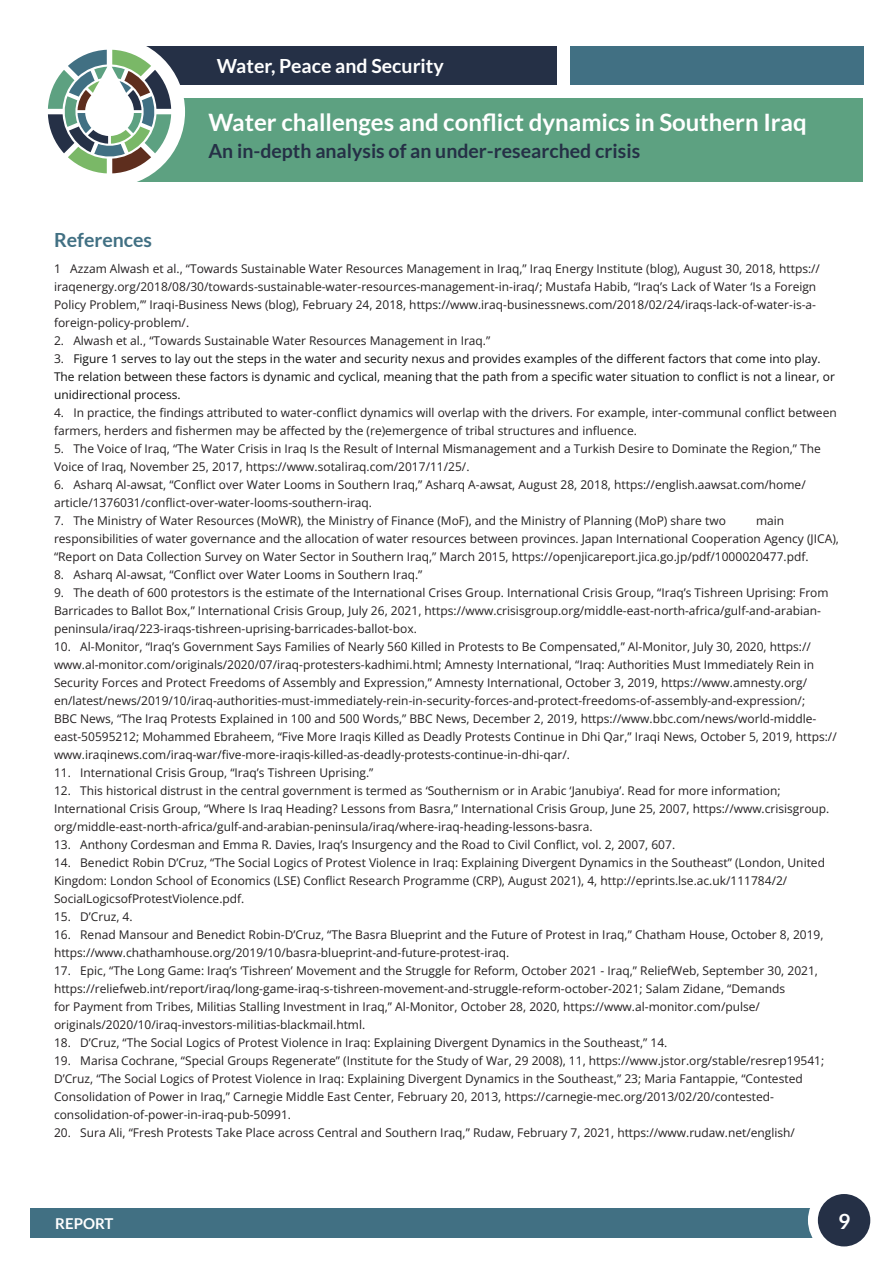
<style>
.page{position:relative;width:893px;height:1263px;background:#fff}
.page>*{position:absolute;margin:0;border:0;box-sizing:border-box;transform-origin:0 0}
.t1{font:700 24px "Lato";color:#fff}
.t2{font:700 21px "Lato";color:#fff}
.t3{font:700 19.5px "Lato";color:#253046}
.t4{font:700 19.5px "Lato";color:#fff}
.t5{font:700 19.5px "Lato";color:#417083}
.t6{font:700 15px "Lato";color:#fff}
.t7{font:12px/18px "Open Sans";color:#231f20}
.t8{font:12px/18px "Open Sans";color:#0d0d0d}
.s1{color:#231f20}
</style>
<div class="page">
<div style="left:30px;top:98px;width:833px;height:83px;background:#5da181"></div>
<div style="left:30px;top:47px;width:527px;height:38px;background:#253046"></div>
<div style="left:570px;top:47px;width:293px;height:38px;background:#417083"></div>
<div style="left:30px;top:1208px;width:808px;height:29px;background:#417083"></div>
<div style="left:808px;top:1184px;width:72px;height:72px;background:#fff;border-radius:50%"></div>
<div style="left:818px;top:1194px;width:52px;height:52px;background:#253046;border-radius:50%"></div>
<div style="left:35px;top:37px;width:150px;height:150px;background:#fff;border-radius:50%"></div>
<div style="left:0;top:9px;width:117px;height:204px;background:#fff"></div>
<svg style="left:48px;top:50px;width:123px;height:123px"></svg>
<h3 class="t4" style="left:217px;top:55px;width:228px">Water, Peace and Security</h3>
<h1 class="t1" style="left:208px;top:109px;width:600px">Water challenges and conflict dynamics in Southern Iraq</h1>
<h3 class="t3" style="left:208px;top:140px;width:433px">An in-depth analysis of an under-researched crisis</h3>
<p class="t5" style="left:54px;top:229px;width:100px">References</p>
<p class="t7" style="left:54px;top:259px;width:767px">1 Azzam Alwash et al., “Towards Sustainable Water Resources Management in Iraq,” Iraq Energy Institute (blog), August 30, 2018, https:// iraqenergy.org/2018/08/30/towards-sustainable-water-resources-management-in-iraq/; Mustafa Habib, “Iraq’s Lack of Water ‘Is a Foreign Policy Problem,’” Iraqi-Business News (blog), February 24, 2018, https://www.iraq-businessnews.com/2018/02/24/iraqs-lack-of-water-is-a&shy;foreign-policy-problem/.</p>
<p class="t7" style="left:54px;top:331px;width:438px">2. Alwash et al., “Towards Sustainable Water Resources Management in Iraq.”</p>
<p class="t8" style="left:54px;top:349px;width:782px"><span class="s1">3.</span> Figure 1 serves to lay out the steps in the water and security nexus and provides examples of the different factors that come into play.<br>The relation between these factors is dynamic and cyclical, meaning that the path from a specific water situation to conflict is not a linear, or unidirectional process.</p>
<p class="t7" style="left:54px;top:403px;width:784px">4. In practice, the findings attributed to water-conflict dynamics will overlap with the drivers. For example, inter-communal conflict between farmers, herders and fishermen may be affected by the (re)emergence of tribal structures and influence.</p>
<p class="t7" style="left:54px;top:439px;width:768px">5. The Voice of Iraq, “The Water Crisis in Iraq Is the Result of Internal Mismanagement and a Turkish Desire to Dominate the Region,” The<br>Voice of Iraq, November 25, 2017, https://www.sotaliraq.com/2017/11/25/.</p>
<p class="t7" style="left:54px;top:475px;width:753px">6. Asharq Al-awsat, “Conflict over Water Looms in Southern Iraq,” Asharq A-awsat, August 28, 2018, https://english.aawsat.com/home/ article/1376031/conflict-over-water-looms-southern-iraq.</p>
<p class="t7" style="left:54px;top:511px;width:673px">7. The Ministry of Water Resources (MoWR), the Ministry of Finance (MoF), and the Ministry of Planning (MoP) share two</p>
<p class="t7" style="left:54px;top:511px;width:786px;text-indent:702px">main responsibilities of water governance and the allocation of water resources between provinces. Japan International Cooperation Agency (JICA), “Report on Data Collection Survey on Water Sector in Southern Iraq,” March 2015, https://openjicareport.jica.go.jp/pdf/1000020477.pdf.</p>
<p class="t7" style="left:54px;top:565px;width:370px">8. Asharq Al-awsat, “Conflict over Water Looms in Southern Iraq.”</p>
<p class="t7" style="left:54px;top:583px;width:776px">9. The death of 600 protestors is the estimate of the International Crises Group. International Crisis Group, “Iraq’s Tishreen Uprising: From<br>Barricades to Ballot Box,” International Crisis Group, July 26, 2021, https://www.crisisgroup.org/middle-east-north-africa/gulf-and-arabian&shy;peninsula/iraq/223-iraqs-tishreen-uprising-barricades-ballot-box.</p>
<p class="t7" style="left:54px;top:637px;width:784px">10. Al-Monitor, “Iraq’s Government Says Families of Nearly 560 Killed in Protests to Be Compensated,” Al-Monitor, July 30, 2020, https:// www.al-monitor.com/originals/2020/07/iraq-protesters-kadhimi.html; Amnesty International, “Iraq: Authorities Must Immediately Rein in Security Forces and Protect Freedoms of Assembly and Expression,” Amnesty International, October 3, 2019, https://www.amnesty.org/ en/latest/news/2019/10/iraq-authorities-must-immediately-rein-in-security-forces-and-protect-freedoms-of-assembly-and-expression/;<br>BBC News, “The Iraq Protests Explained in 100 and 500 Words,” BBC News, December 2, 2019, https://www.bbc.com/news/world-middle&shy;east-50595212; Mohammed Ebraheem, “Five More Iraqis Killed as Deadly Protests Continue in Dhi Qar,” Iraqi News, October 5, 2019, https:// www.iraqinews.com/iraq-war/five-more-iraqis-killed-as-deadly-protests-continue-in-dhi-qar/.</p>
<p class="t7" style="left:54px;top:763px;width:321px">11. International Crisis Group, “Iraq’s Tishreen Uprising.”</p>
<p class="t7" style="left:54px;top:781px;width:777px">12. This historical distrust in the central government is termed as ‘Southernism or in Arabic ‘Janubiya’. Read for more information;<br>International Crisis Group, “Where Is Iraq Heading? Lessons from Basra,” International Crisis Group, June 25, 2007, https://www.crisisgroup. org/middle-east-north-africa/gulf-and-arabian-peninsula/iraq/where-iraq-heading-lessons-basra.</p>
<p class="t7" style="left:54px;top:835px;width:623px">13. Anthony Cordesman and Emma R. Davies, Iraq’s Insurgency and the Road to Civil Conflict, vol. 2, 2007, 607.</p>
<p class="t7" style="left:54px;top:853px;width:772px">14. Benedict Robin D’Cruz, “The Social Logics of Protest Violence in Iraq: Explaining Divergent Dynamics in the Southeast” (London, United<br>Kingdom: London School of Economics (LSE) Conflict Research Programme (CRP), August 2021), 4, http://eprints.lse.ac.uk/111784/2/<br>SocialLogicsofProtestViolence.pdf.</p>
<p class="t7" style="left:54px;top:907px;width:80px">15. D’Cruz, 4.</p>
<p class="t7" style="left:54px;top:925px;width:771px">16. Renad Mansour and Benedict Robin-D’Cruz, “The Basra Blueprint and the Future of Protest in Iraq,” Chatham House, October 8, 2019, https://www.chathamhouse.org/2019/10/basra-blueprint-and-future-protest-iraq.</p>
<p class="t7" style="left:54px;top:961px;width:766px">17. Epic, “The Long Game: Iraq’s ‘Tishreen’ Movement and the Struggle for Reform, October 2021 - Iraq,” ReliefWeb, September 30, 2021, https://reliefweb.int/report/iraq/long-game-iraq-s-tishreen-movement-and-struggle-reform-october-2021; Salam Zidane, “Demands<br>for Payment from Tribes, Militias Stalling Investment in Iraq,” Al-Monitor, October 28, 2020, https://www.al-monitor.com/pulse/ originals/2020/10/iraq-investors-militias-blackmail.html.</p>
<p class="t7" style="left:54px;top:1033px;width:615px">18. D’Cruz, “The Social Logics of Protest Violence in Iraq: Explaining Divergent Dynamics in the Southeast,” 14.</p>
<p class="t7" style="left:54px;top:1051px;width:772px">19. Marisa Cochrane, “Special Groups Regenerate” (Institute for the Study of War, 29 2008), 11, https://www.jstor.org/stable/resrep19541; D’Cruz, “The Social Logics of Protest Violence in Iraq: Explaining Divergent Dynamics in the Southeast,” 23; Maria Fantappie, “Contested Consolidation of Power in Iraq,” Carnegie Middle East Center, February 20, 2013, https://carnegie-mec.org/2013/02/20/contested&shy;consolidation-of-power-in-iraq-pub-50991.</p>
<p class="t7" style="left:54px;top:1123px;width:742px">20. Sura Ali, “Fresh Protests Take Place across Central and Southern Iraq,” Rudaw, February 7, 2021, https://www.rudaw.net/english/</p>
<p class="t6" style="left:55px;top:1214px;width:60px">REPORT</p>
<h2 class="t2" style="left:838px;top:1210px;width:14px">9</h2>
</div>
